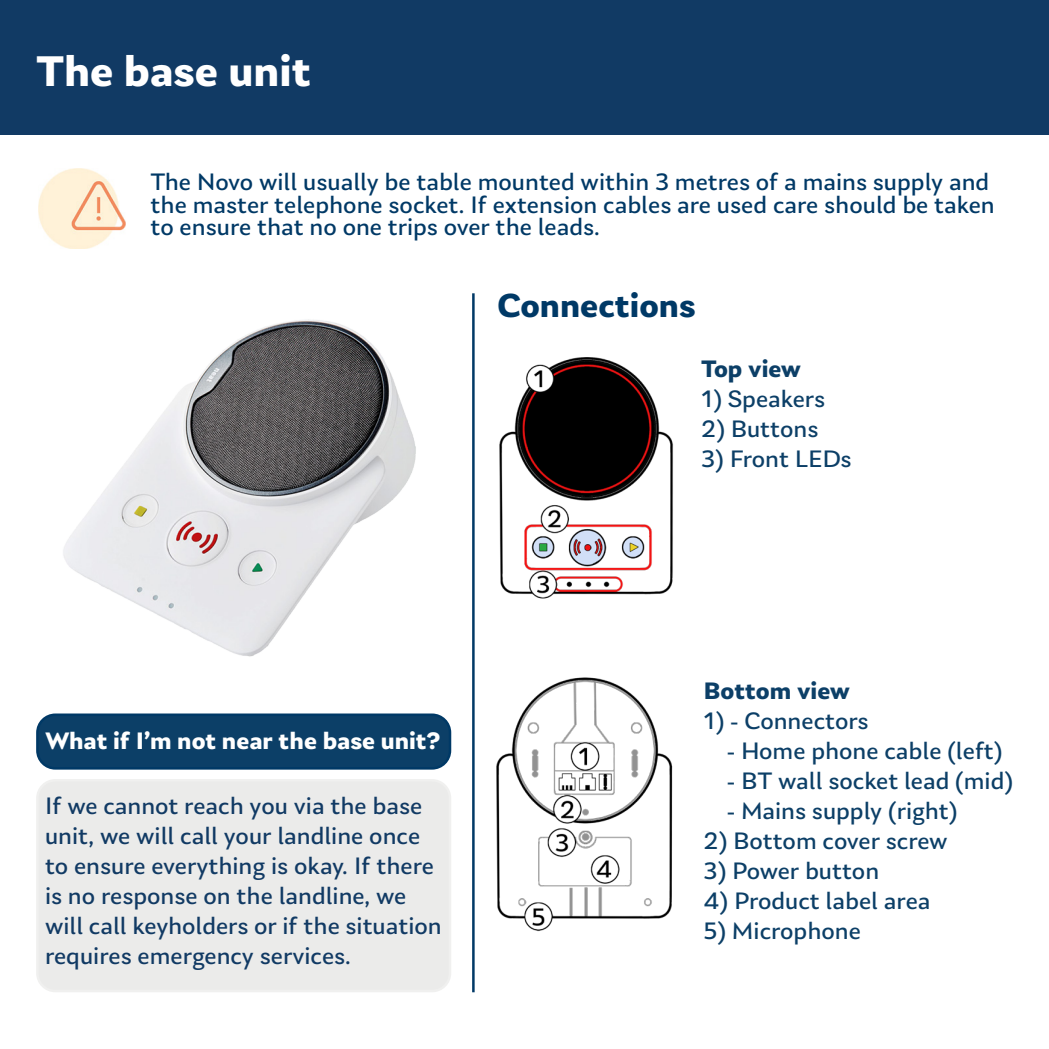
<style>
.page{position:relative;width:1049px;height:1049px;background:#fff}
.page>*{position:absolute;margin:0;border:0;box-sizing:border-box;transform-origin:0 0}
.t1{font:700 45px "Laca Text";color:#fff}
.t2{font:700 35px "Laca Text";color:#003966}
.t3{font:25px/30px "Laca Text";color:#113a64}
.t4{font:25px "Laca Text";color:#0c3f67}
.t5{font:25px/22.5px "Laca Text";color:#003966}
.t6{font:700 25px "Laca Text";color:#fff}
.t7{font:700 25px "Laca Text";color:#0c3f67}
</style>
<div class="page">
<div style="left:37px;top:780px;width:413px;height:211px;background:#ebebea;border-radius:18px"></div>
<div style="left:36px;top:779px;width:415px;height:213px;border:2px solid #f0f0ef;border-radius:18px"></div>
<div style="left:37px;top:715px;width:413px;height:53px;background:#0c3f67;border-radius:18px"></div>
<div style="left:36px;top:713px;width:415px;height:56px;border:2px solid #003966;border-radius:18px"></div>
<div style="left:0;top:0;width:1049px;height:135px;background:#113a64"></div>
<img style="left:63px;top:319px;width:353px;height:338px">
<img style="left:499px;top:357px;width:174px;height:242px">
<img style="left:496px;top:677px;width:177px;height:255px">
<img style="left:39px;top:169px;width:87px;height:79px">
<hr style="left:472px;top:293px;width:3px;height:699px;background:#003966">
<p class="t1" style="left:36px;top:44px;width:276px">The base unit</p>
<p class="t5" style="left:151px;top:171px;width:846px">The Novo will usually be table mounted within 3 metres of a mains supply and the master telephone socket. If extension cables are used care should be taken to ensure that no one trips over the leads.</p>
<p class="t2" style="left:497px;top:285px;width:199px">Connections</p>
<p class="t6" style="left:45px;top:726px;width:397px">What if I’m not near the base unit?</p>
<p class="t3" style="left:45px;top:791px;width:398px">If we cannot reach you via the base unit, we will call your landline once to ensure everything is okay. If there is no response on the landline, we will call keyholders or if the situation requires emergency services.</p>
<p class="t7" style="left:701px;top:354px;width:101px">Top view</p>
<p class="t4" style="left:701px;top:384px;width:125px">1) Speakers</p>
<p class="t4" style="left:701px;top:414px;width:119px">2) Buttons</p>
<p class="t4" style="left:701px;top:444px;width:152px">3) Front LEDs</p>
<p class="t7" style="left:703px;top:676px;width:148px">Bottom view</p>
<p class="t4" style="left:703px;top:706px;width:167px">1) - Connectors</p>
<p class="t4" style="left:727px;top:736px;width:277px">- Home phone cable (left)</p>
<p class="t4" style="left:727px;top:766px;width:288px">- BT wall socket lead (mid)</p>
<p class="t4" style="left:727px;top:796px;width:232px">- Mains supply (right)</p>
<p class="t4" style="left:703px;top:826px;width:246px">2) Bottom cover screw</p>
<p class="t4" style="left:703px;top:856px;width:177px">3) Power button</p>
<p class="t4" style="left:703px;top:886px;width:228px">4) Product label area</p>
<p class="t4" style="left:703px;top:916px;width:159px">5) Microphone</p>
</div>
